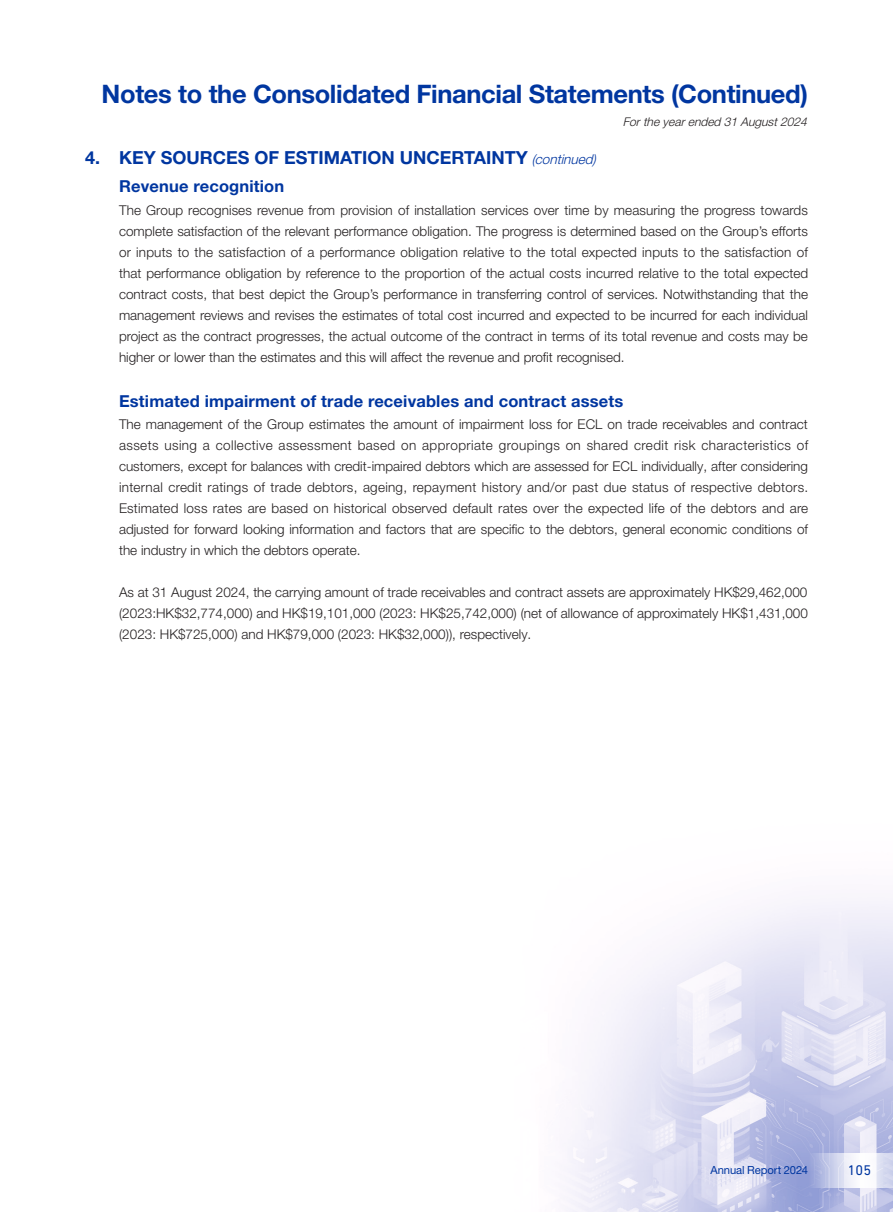
<style>
.page{position:relative;width:893px;height:1212px;background:#fff}
.page>*{position:absolute;margin:0;border:0;box-sizing:border-box;transform-origin:0 0}
.t1{font:700 25.5px "Helvetica Neue LT Pro";letter-spacing:-.015em;color:#0036a0}
._01_Heading_1{font:700 18px "Helvetica Neue LT Pro";color:#0036a0}
._02_Heading_2{font:700 16.5px "Helvetica Neue LT Pro";letter-spacing:.01em;color:#0036a0}
.t2{font:14.25px "DIN Next LT Pro";color:#0036a0}
._00_Body_text{font:300 13.5px/21px "Helvetica Neue LT Pro";color:#231f20;text-align:justify}
.t3{font:italic 300 12px "Helvetica Neue LT Pro";color:#231f20}
.t4{font:11.25px "Helvetica Neue LT Pro";letter-spacing:-.01em;color:#0036a0}
.s1{font-weight:300;font-style:italic;font-size:13.5px}
</style>
<div class="page">
<img style="left:566px;top:900px;width:327px;height:312px">
<svg style="left:809px;top:1153px;width:84px;height:34px"></svg>
<h1 class="t1" style="left:102px;top:78px;width:708px">Notes to the Consolidated Financial Statements (Continued)</h1>
<p class="t3" style="left:623px;top:114px;width:189px">Forthe yearended 31 August2024</p>
<p class="_01_Heading_1" style="left:85px;top:147px;width:513px">4. KEY SOURCES OF ESTIMATION UNCERTAINTY <span class="s1">(continued)</span></p>
<p class="_02_Heading_2" style="left:119px;top:176px;width:167px">Revenue recognition</p>
<p class="_00_Body_text" style="left:119px;top:200px;width:691px">The Group recognises revenue from provision of installation services over time by measuring the progress towards complete satisfaction of the relevant performance obligation. The progress is determined based on the Group’s efforts or inputs to the satisfaction of a performance obligation relative to the total expected inputs to the satisfaction of that performance obligation by reference to the proportion of the actual costs incurred relative to the total expected contract costs, that best depict the Group’s performance in transferring control of services. Notwithstanding that the management reviews and revises the estimates of total cost incurred and expected to be incurred for each individual project as the contract progresses, the actual outcome of the contract in terms of its total revenue and costs may be higher or lower than the estimates and this will affect the revenue and profit recognised.</p>
<p class="_02_Heading_2" style="left:119px;top:391px;width:506px">Estimated impairment of trade receivables and contract assets</p>
<p class="_00_Body_text" style="left:119px;top:414px;width:691px">The management of the Group estimates the amount of impairment loss for ECL on trade receivables and contract assets using a collective assessment based on appropriate groupings on shared credit risk characteristics of customers, except for balances with credit-impaired debtors which are assessed for ECL individually, after considering internal credit ratings of trade debtors, ageing, repayment history and/or past due status of respective debtors.<br>Estimated loss rates are based on historical observed default rates over the expected life of the debtors and are adjusted for forward looking information and factors that are specific to the debtors, general economic conditions of the industry in which the debtors operate.</p>
<p class="_00_Body_text" style="left:119px;top:582px;width:690px">As at 31 August 2024, the carrying amount of trade receivables and contract assets are approximately HK$29,462,000 (2023:HK$32,774,000) and HK$19,101,000 (2023: HK$25,742,000) (net of allowance of approximately HK$1,431,000 (2023: HK$725,000) and HK$79,000 (2023: HK$32,000)), respectively.</p>
<p class="t4" style="left:710px;top:1163px;width:99px">Annual Report 2024</p>
<p class="t2" style="left:848px;top:1162px;width:25px">105</p>
</div>
